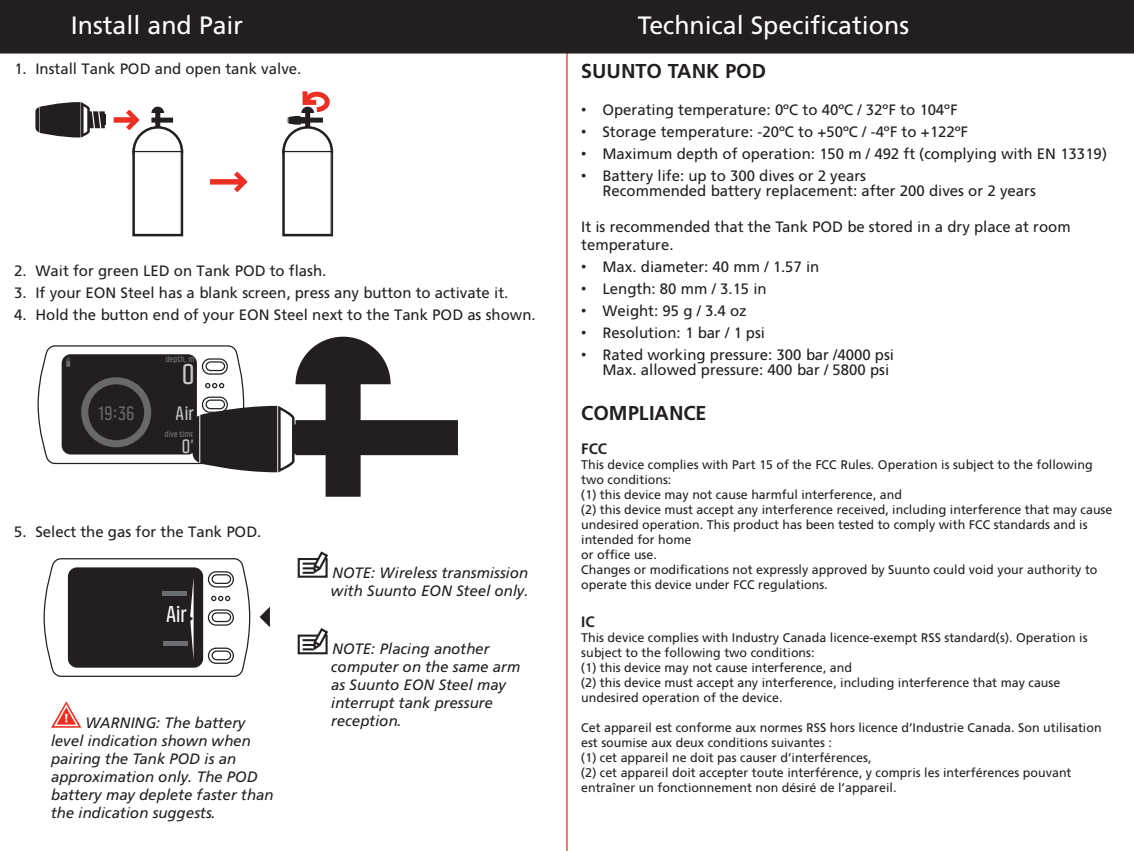
<style>
.page{position:relative;width:1134px;height:851px;background:#fff}
.page>*{position:absolute;margin:0;border:0;box-sizing:border-box;transform-origin:0 0}
.t1{font:25px "Suunto";color:#fff}
.t2{font:500 25px "Suunto UI Extra Narrow";color:#c7c8ca}
.t3{font:700 20px "Suunto";color:#231f20}
.t4{font:500 20px "Suunto UI Extra Narrow";color:#fff}
.t5{font:500 17px "Suunto UI Extra Narrow";color:#69696c}
.t6{font:500 17px "Suunto UI Extra Narrow";color:#c7c8ca}
.t7{font:15px/15px "Suunto";color:#231f20}
.t8{font:italic 15px/18px "Suunto";color:#231f20}
.t9{font:700 15px "Suunto";color:#231f20}
.t10{font:12.5px/15px "Suunto";color:#231f20}
.t11{font:500 7.5px "Suunto UI Extra Narrow";letter-spacing:.035em;color:#808285}
.s1{font-family:"Arial"}
</style>
<div class="page">
<hr style="left:566px;top:0;width:2px;height:850px;background:#ee2e22">
<div style="left:567px;top:0;width:567px;height:53px;background:#231f20"></div>
<div style="left:298px;top:558px;width:30px;height:19px;border:2px solid #231f20"></div>
<svg style="left:303px;top:551px;width:25px;height:24px"></svg>
<div style="left:298px;top:634px;width:30px;height:20px;border:2px solid #231f20"></div>
<svg style="left:303px;top:628px;width:25px;height:24px"></svg>
<div style="left:0;top:0;width:567px;height:53px;background:#231f20"></div>
<div style="left:132px;top:126px;width:51px;height:51px;border:4px solid #231f20;border-radius:50%"></div>
<div style="left:132px;top:150px;width:51px;height:86px;border:4px solid #231f20"></div>
<div style="left:134px;top:128px;width:47px;height:47px;background:#fff;border-radius:50%"></div>
<div style="left:134px;top:151px;width:47px;height:83px;background:#fff"></div>
<div style="left:134px;top:151px;width:48px;height:84px;border:1px solid #231f20"></div>
<div style="left:155px;top:112px;width:5px;height:16px;background:#231f20"></div>
<div style="left:151px;top:118px;width:22px;height:5px;background:#231f20"></div>
<svg style="left:151px;top:107px;width:13px;height:6px"></svg>
<svg style="left:35px;top:102px;width:71px;height:35px"></svg>
<div style="left:114px;top:117px;width:20px;height:5px;background:#ee2e22"></div>
<svg style="left:126px;top:110px;width:13px;height:20px"></svg>
<div style="left:282px;top:126px;width:51px;height:51px;border:4px solid #231f20;border-radius:50%"></div>
<div style="left:282px;top:150px;width:51px;height:86px;border:4px solid #231f20"></div>
<div style="left:284px;top:128px;width:47px;height:47px;background:#fff;border-radius:50%"></div>
<div style="left:284px;top:151px;width:47px;height:83px;background:#fff"></div>
<div style="left:284px;top:151px;width:48px;height:84px;border:1px solid #231f20"></div>
<div style="left:305px;top:112px;width:5px;height:16px;background:#231f20"></div>
<svg style="left:288px;top:91px;width:42px;height:34px"></svg>
<div style="left:210px;top:179px;width:32px;height:5px;background:#ee2e22"></div>
<svg style="left:234px;top:172px;width:13px;height:20px"></svg>
<div style="left:326px;top:378px;width:35px;height:118px;background:#231f20"></div>
<div style="left:295px;top:420px;width:163px;height:35px;background:#231f20"></div>
<svg style="left:37px;top:336px;width:354px;height:136px"></svg>
<svg style="left:43px;top:558px;width:208px;height:119px"></svg>
<hr style="left:164px;top:641px;width:24px;height:4px;background:#6c6d70">
<hr style="left:162px;top:591px;width:25px;height:4px;background:#6c6d70">
<svg style="left:260px;top:606px;width:10px;height:21px"></svg>
<svg style="left:51px;top:701px;width:30px;height:26px"></svg>
<h1 class="t1" style="left:71px;top:10px;width:174px">Install and Pair</h1>
<p class="t7" style="left:14px;top:61px;width:289px">1. Install Tank POD and open tank valve.</p>
<p class="t7" style="left:14px;top:263px;width:314px">2. Wait for green LED on Tank POD to flash.</p>
<p class="t7" style="left:14px;top:285px;width:496px">3. If your EON Steel has a blank screen, press any button to activate it.</p>
<p class="t7" style="left:14px;top:307px;width:523px">4. Hold the button end of your EON Steel next to the Tank POD as shown.</p>
<h3 class="t5" style="left:98px;top:400px;width:38px">19:36</h3>
<p class="t11" style="left:166px;top:353px;width:30px">depth, m</p>
<h1 class="t2" style="left:183px;top:355px;width:13px">0</h1>
<h3 class="t6" style="left:176px;top:400px;width:20px">Air</h3>
<p class="t11" style="left:165px;top:428px;width:31px">dive time</p>
<h3 class="t6" style="left:182px;top:433px;width:13px">0’</h3>
<p class="t7" style="left:14px;top:524px;width:249px">5. Select the gas for the Tank POD.</p>
<h2 class="t4" style="left:166px;top:598px;width:22px">Air</h2>
<p class="t8" style="left:51px;top:713px;width:224px;text-indent:35px">WARNING: The battery level indication shown when pairing the Tank POD is an approximation only. The POD battery may deplete faster than the indication suggests.</p>
<p class="t8" style="left:331px;top:563px;width:199px">NOTE: Wireless transmission with Suunto EON Steel only.</p>
<p class="t8" style="left:331px;top:640px;width:191px">NOTE: Placing another computer on the same arm as Suunto EON Steel may interrupt tank pressure reception.</p>
<h1 class="t1" style="left:638px;top:10px;width:273px">Technical Specifications</h1>
<h2 class="t3" style="left:581px;top:60px;width:186px">SUUNTO TANK POD</h2>
<p class="t7" style="left:581px;top:102px;width:378px"><span class="s1">•</span> Operating temperature: 0°C to 40°C / 32°F to 104°F</p>
<p class="t7" style="left:581px;top:124px;width:388px"><span class="s1">•</span> Storage temperature: -20°C to +50°C / -4°F to +122°F</p>
<p class="t7" style="left:581px;top:146px;width:527px"><span class="s1">•</span> Maximum depth of operation: 150 m / 492 ft (complying with EN 13319)</p>
<p class="t7" style="left:602px;top:168px;width:435px;text-indent:-21px"><span class="s1">•</span> Battery life: up to 300 dives or 2 years<br>Recommended battery replacement: after 200 dives or 2 years</p>
<p class="t7" style="left:581px;top:218px;width:491px;line-height:18px">It is recommended that the Tank POD be stored in a dry place at room temperature.</p>
<p class="t7" style="left:581px;top:259px;width:240px"><span class="s1">•</span> Max. diameter: 40 mm / 1.57 in</p>
<p class="t7" style="left:581px;top:281px;width:187px"><span class="s1">•</span> Length: 80 mm / 3.15 in</p>
<p class="t7" style="left:581px;top:303px;width:167px"><span class="s1">•</span> Weight: 95 g / 3.4 oz</p>
<p class="t7" style="left:581px;top:325px;width:185px"><span class="s1">•</span> Resolution: 1 bar / 1 psi</p>
<p class="t7" style="left:602px;top:347px;width:293px;text-indent:-21px"><span class="s1">•</span> Rated working pressure: 300 bar /4000 psi<br>Max. allowed pressure: 400 bar / 5800 psi</p>
<h2 class="t3" style="left:581px;top:401px;width:127px">COMPLIANCE</h2>
<p class="t9" style="left:581px;top:440px;width:27px">FCC</p>
<p class="t10" style="left:581px;top:457px;width:533px">This device complies with Part 15 of the FCC Rules. Operation is subject to the following two conditions:<br>(1) this device may not cause harmful interference, and<br>(2) this device must accept any interference received, including interference that may cause undesired operation. This product has been tested to comply with FCC standards and is intended for home<br>or office use.<br>Changes or modifications not expressly approved by Suunto could void your authority to operate this device under FCC regulations.</p>
<p class="t9" style="left:581px;top:612px;width:15px">IC</p>
<p class="t10" style="left:581px;top:629px;width:508px">This device complies with Industry Canada licence-exempt RSS standard(s). Operation is subject to the following two conditions:<br>(1) this device may not cause interference, and<br>(2) this device must accept any interference, including interference that may cause undesired operation of the device.</p>
<p class="t10" style="left:581px;top:719px;width:522px">Cet appareil est conforme aux normes RSS hors licence d’Industrie Canada. Son utilisation est soumise aux deux conditions suivantes :<br>(1) cet appareil ne doit pas causer d’interférences,<br>(2) cet appareil doit accepter toute interférence, y compris les interférences pouvant entraîner un fonctionnement non désiré de l’appareil.</p>
</div>
